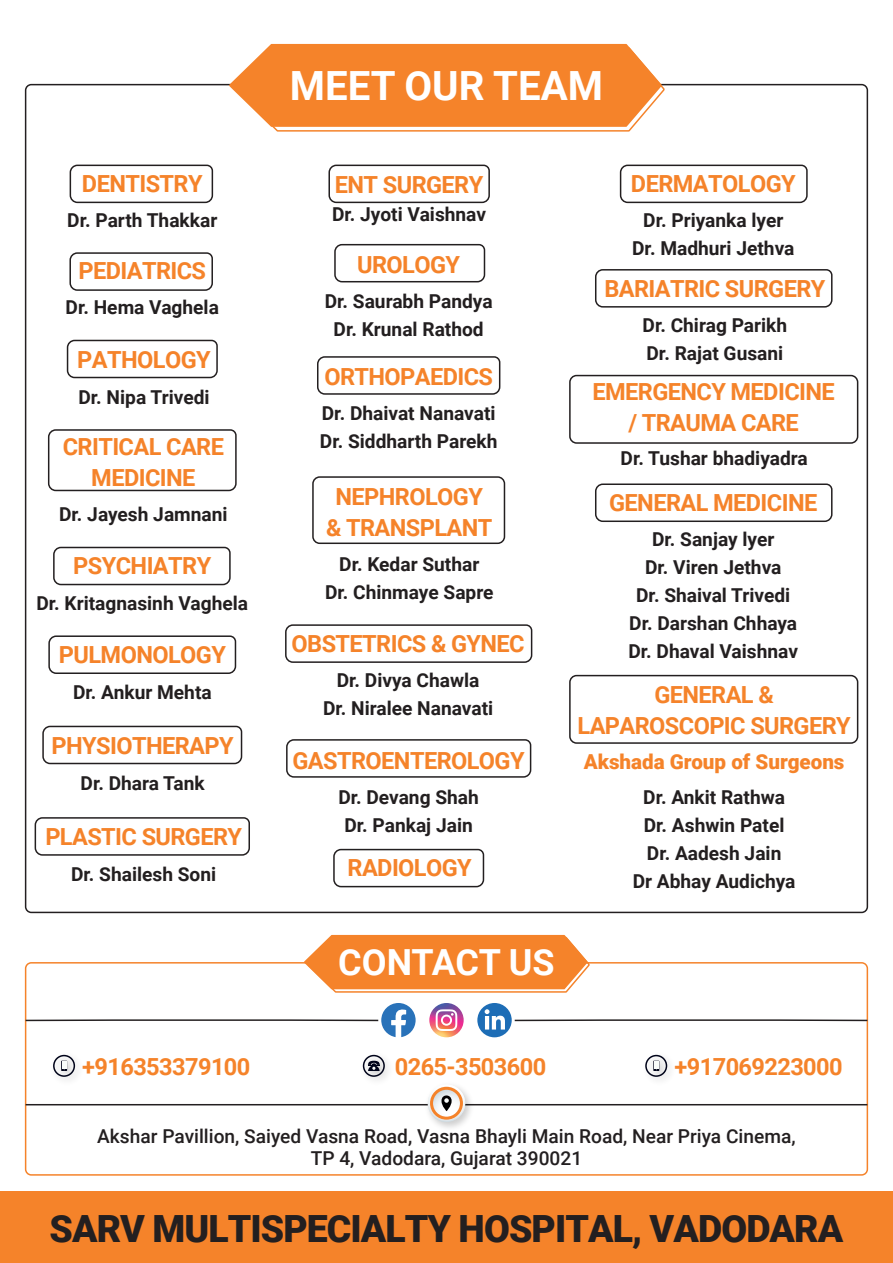
<style>
.page{position:relative;width:893px;height:1263px;background:#fff}
.page>*{position:absolute;margin:0;border:0;box-sizing:border-box;transform-origin:0 0}
.t1{font:700 40.2px "Roboto";color:#fff}
.t2{font:900 37.5px "Roboto";letter-spacing:-.025em;color:#231f20}
.t3{font:700 36px "Roboto";letter-spacing:-.01em;color:#fff}
.t4{font:700 23.55px/30.9px "Roboto";letter-spacing:-.025em;color:#f5832a;text-align:center}
.t5{font:900 20.55px "Roboto";color:#f5832a}
.t6{font:700 19.2px/28px "Roboto";color:#231f20;text-align:center}
.t7{font:500 19.2px/22.5px "Roboto";color:#231f20;text-align:center}
</style>
<div class="page">
<div style="left:25px;top:962px;width:843px;height:214px;border:2px solid #f5832a;border-radius:6px"></div>
<svg style="left:229px;top:44px;width:437px;height:88px;background:#f69346"></svg>
<svg style="left:304px;top:935px;width:287px;height:58px;background:#f69346"></svg>
<div style="left:0;top:1192px;width:893px;height:71px;background:#f5832a"></div>
<img style="left:362px;top:1054px;width:26px;height:26px">
<div style="left:363px;top:1055px;width:22px;height:22px;border:2px solid #000319;border-radius:50%"></div>
<svg style="left:367px;top:1061px;width:14px;height:10px"></svg>
<img style="left:645px;top:1054px;width:24px;height:26px">
<div style="left:645px;top:1055px;width:22px;height:22px;border:2px solid #000319;border-radius:50%"></div>
<svg style="left:653px;top:1061px;width:6px;height:10px"></svg>
<div style="left:654px;top:1061px;width:5px;height:8px;background:#f9fcfa"></div>
<img style="left:53px;top:1054px;width:23px;height:26px">
<div style="left:53px;top:1055px;width:22px;height:22px;border:2px solid #000319;border-radius:50%"></div>
<svg style="left:61px;top:1061px;width:6px;height:10px"></svg>
<svg style="left:62px;top:1061px;width:4px;height:9px"></svg>
<svg style="left:514px;top:1019px;width:355px;height:3px"></svg>
<hr style="left:26px;top:1104px;width:841px;height:1px;background:#231f20">
<img style="left:429px;top:1003px;width:35px;height:34px;border-radius:17px">
<svg style="left:436px;top:1009px;width:21px;height:22px"></svg>
<div style="left:477px;top:1003px;width:35px;height:34px;background:#1d6db6;border-radius:50%"></div>
<svg style="left:485px;top:1009px;width:20px;height:20px"></svg>
<svg style="left:24px;top:1003px;width:392px;height:34px"></svg>
<img style="left:422px;top:1092px;width:55px;height:36px">
<svg style="left:427px;top:1086px;width:38px;height:36px"></svg>
<svg style="left:69px;top:164px;width:145px;height:40px"></svg>
<svg style="left:42px;top:725px;width:201px;height:40px"></svg>
<svg style="left:66px;top:339px;width:152px;height:40px"></svg>
<svg style="left:48px;top:635px;width:189px;height:39px"></svg>
<svg style="left:34px;top:817px;width:216px;height:39px"></svg>
<svg style="left:69px;top:252px;width:144px;height:39px"></svg>
<svg style="left:47px;top:429px;width:190px;height:63px"></svg>
<svg style="left:53px;top:546px;width:178px;height:40px"></svg>
<svg style="left:595px;top:269px;width:238px;height:39px"></svg>
<svg style="left:595px;top:483px;width:238px;height:39px"></svg>
<svg style="left:619px;top:164px;width:189px;height:40px"></svg>
<div style="left:569px;top:675px;width:289px;height:69px;border:2px solid #231f20;border-radius:7px"></div>
<div style="left:569px;top:375px;width:289px;height:69px;border:2px solid #231f20;border-radius:7px"></div>
<svg style="left:333px;top:848px;width:152px;height:40px"></svg>
<svg style="left:317px;top:356px;width:184px;height:39px"></svg>
<svg style="left:334px;top:243px;width:152px;height:40px"></svg>
<svg style="left:285px;top:624px;width:248px;height:39px"></svg>
<svg style="left:286px;top:739px;width:246px;height:39px"></svg>
<div style="left:312px;top:476px;width:193px;height:68px;border:2px solid #231f20;border-radius:7px"></div>
<svg style="left:328px;top:164px;width:162px;height:40px"></svg>
<p class="t4" style="left:82px;top:167px;width:122px">DENTISTRY</p>
<p class="t6" style="left:67px;top:206px;width:152px">Dr. Parth Thakkar</p>
<p class="t4" style="left:78px;top:254px;width:129px">PEDIATRICS</p>
<p class="t6" style="left:66px;top:293px;width:155px">Dr. Hema Vaghela</p>
<p class="t4" style="left:77px;top:343px;width:135px">PATHOLOGY</p>
<p class="t6" style="left:79px;top:382px;width:133px">Dr. Nipa Trivedi</p>
<p class="t4" style="left:63px;top:430px;width:163px">CRITICAL CARE<br>MEDICINE</p>
<p class="t6" style="left:59px;top:500px;width:170px">Dr. Jayesh Jamnani</p>
<p class="t4" style="left:73px;top:550px;width:139px">PSYCHIATRY</p>
<p class="t6" style="left:36px;top:588px;width:213px">Dr. Kritagnasinh Vaghela</p>
<p class="t4" style="left:59px;top:638px;width:169px">PULMONOLOGY</p>
<p class="t6" style="left:73px;top:677px;width:140px">Dr. Ankur Mehta</p>
<p class="t4" style="left:52px;top:730px;width:184px">PHYSIOTHERAPY</p>
<p class="t6" style="left:81px;top:768px;width:126px">Dr. Dhara Tank</p>
<p class="t4" style="left:45px;top:821px;width:198px">PLASTIC SURGERY</p>
<p class="t6" style="left:71px;top:859px;width:147px">Dr. Shailesh Soni</p>
<h1 class="t1" style="left:290px;top:58px;width:315px">MEET OUR TEAM</h1>
<p class="t4" style="left:335px;top:168px;width:150px">ENT SURGERY</p>
<p class="t6" style="left:332px;top:199px;width:155px">Dr. Jyoti Vaishnav</p>
<p class="t4" style="left:357px;top:248px;width:104px">UROLOGY</p>
<p class="t6" style="left:325px;top:287px;width:169px">Dr. Saurabh Pandya<br>Dr. Krunal Rathod</p>
<p class="t4" style="left:324px;top:360px;width:170px">ORTHOPAEDICS</p>
<p class="t6" style="left:320px;top:399px;width:179px;text-align:left">Dr. Dhaivat Nanavati<br>Dr. Siddharth Parekh</p>
<p class="t4" style="left:326px;top:480px;width:168px">NEPHROLOGY &amp; TRANSPLANT</p>
<p class="t6" style="left:325px;top:549px;width:170px">Dr. Kedar Suthar<br>Dr. Chinmaye Sapre</p>
<p class="t4" style="left:292px;top:627px;width:235px">OBSTETRICS &amp; GYNEC</p>
<p class="t6" style="left:323px;top:666px;width:172px">Dr. Divya Chawla<br>Dr. Niralee Nanavati</p>
<p class="t4" style="left:293px;top:744px;width:234px">GASTROENTEROLOGY</p>
<p class="t6" style="left:338px;top:782px;width:142px">Dr. Devang Shah<br>Dr. Pankaj Jain</p>
<p class="t4" style="left:348px;top:851px;width:126px">RADIOLOGY</p>
<h3 class="t3" style="left:338px;top:937px;width:218px">CONTACT US</h3>
<p class="t4" style="left:631px;top:167px;width:166px">DERMATOLOGY</p>
<p class="t6" style="left:632px;top:206px;width:164px">Dr. Priyanka lyer<br>Dr. Madhuri Jethva</p>
<p class="t4" style="left:604px;top:272px;width:222px">BARIATRIC SURGERY</p>
<p class="t6" style="left:643px;top:310px;width:146px;text-align:left">Dr. Chirag Parikh<br>Dr. Rajat Gusani</p>
<p class="t4" style="left:592px;top:376px;width:244px">EMERGENCY MEDICINE / TRAUMA CARE</p>
<p class="t6" style="left:621px;top:443px;width:189px">Dr. Tushar bhadiyadra</p>
<p class="t4" style="left:609px;top:486px;width:210px">GENERAL MEDICINE</p>
<p class="t6" style="left:628px;top:525px;width:171px">Dr. Sanjay lyer<br>Dr. Viren Jethva<br>Dr. Shaival Trivedi<br>Dr. Darshan Chhaya<br>Dr. Dhaval Vaishnav</p>
<p class="t4" style="left:577px;top:678px;width:275px">GENERAL &amp;<br>LAPAROSCOPIC SURGERY</p>
<p class="t5" style="left:584px;top:747px;width:262px">Akshada Group of Surgeons</p>
<p class="t6" style="left:633px;top:783px;width:164px">Dr. Ankit Rathwa<br>Dr. Ashwin Patel<br>Dr. Aadesh Jain<br>Dr Abhay Audichya</p>
<p class="t4" style="left:82px;top:1050px;width:170px">+916353379100</p>
<p class="t4" style="left:395px;top:1050px;width:153px">0265-3503600</p>
<p class="t4" style="left:675px;top:1050px;width:170px">+917069223000</p>
<p class="t7" style="left:97px;top:1124px;width:700px">Akshar Pavillion, Saiyed Vasna Road, Vasna Bhayli Main Road, Near Priya Cinema,<br>TP 4, Vadodara, Gujarat 390021</p>
<h2 class="t2" style="left:50px;top:1202px;width:795px">SARV MULTISPECIALTY HOSPITAL, VADODARA</h2>
</div>
